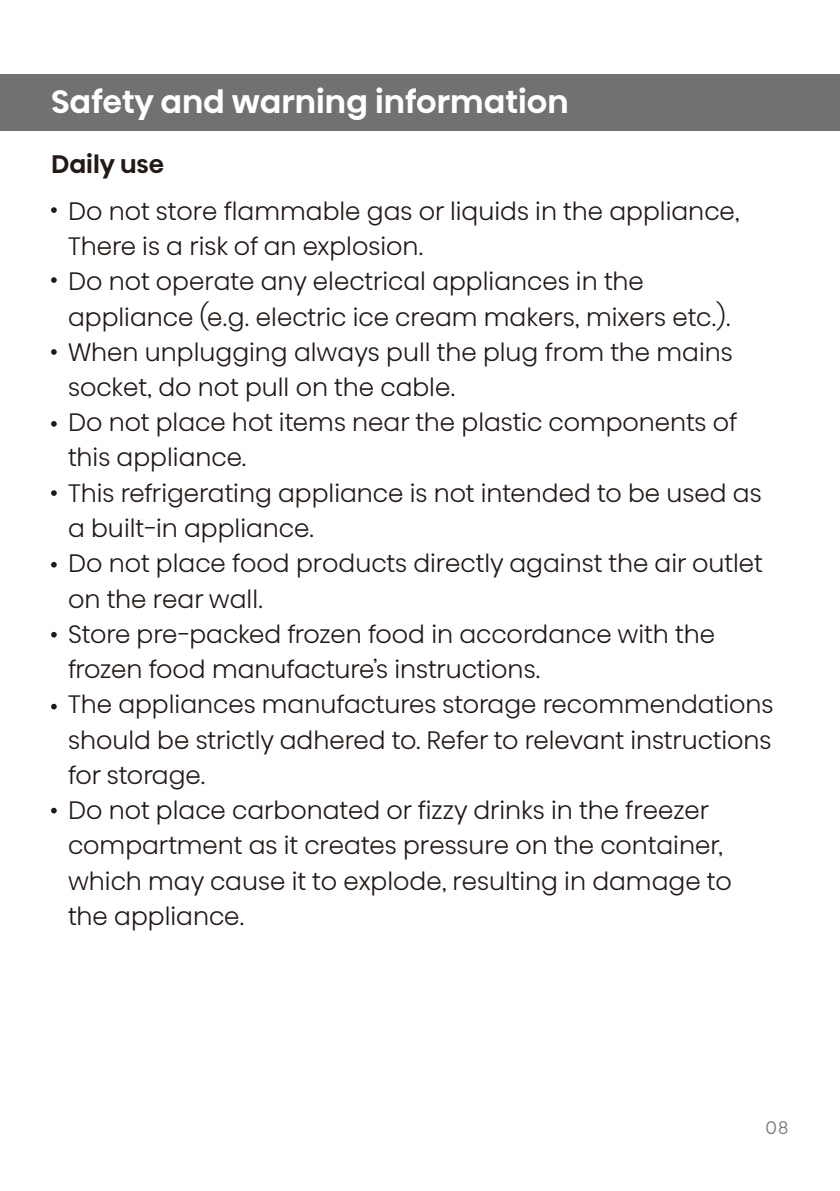
<style>
.page{position:relative;width:840px;height:1191px;background:#fff}
.page>*{position:absolute;margin:0;border:0;box-sizing:border-box;transform-origin:0 0}
.t1{font:500 32px "Hisense Alfabet";color:#fff}
.t2{font:300 25px/35.2px "Hisense Alfabet";color:#231916}
.t3{font:500 25px "Hisense Alfabet";color:#231916}
.t4{font:300 18px "Hisense Alfabet";color:#717171}
</style>
<div class="page">
<div style="left:0;top:74px;width:839px;height:56px;background:#717171"></div>
<svg style="left:51px;top:207px;width:6px;height:6px"></svg>
<svg style="left:51px;top:277px;width:6px;height:6px"></svg>
<svg style="left:51px;top:349px;width:6px;height:6px"></svg>
<svg style="left:51px;top:421px;width:6px;height:6px"></svg>
<svg style="left:51px;top:562px;width:6px;height:5px"></svg>
<svg style="left:51px;top:632px;width:6px;height:5px"></svg>
<svg style="left:51px;top:704px;width:6px;height:5px"></svg>
<svg style="left:51px;top:807px;width:6px;height:6px"></svg>
<svg style="left:51px;top:490px;width:6px;height:6px"></svg>
<p class="t1" style="left:51px;top:79px;width:518px">Safety and warning information</p>
<p class="t3" style="left:51px;top:146px;width:115px">Daily use</p>
<p class="t2" style="left:68px;top:193px;width:706px">Do not store flammable gas or liquids in the appliance, There is a risk of an explosion.<br>Do not operate any electrical appliances in the appliance (e.g. electric ice cream makers, mixers etc.).<br>When unplugging always pull the plug from the mains socket, do not pull on the cable.<br>Do not place hot items near the plastic components of this appliance.<br>This refrigerating appliance is not intended to be used as a built-in appliance.<br>Do not place food products directly against the air outlet on the rear wall.<br>Store pre-packed frozen food in accordance with the frozen food manufacture’s instructions.<br>The appliances manufactures storage recommendations should be strictly adhered to. Refer to relevant instructions for storage.<br>Do not place carbonated or fizzy drinks in the freezer compartment as it creates pressure on the container, which may cause it to explode, resulting in damage to the appliance.</p>
<p class="t4" style="left:765px;top:1115px;width:24px">08</p>
</div>
